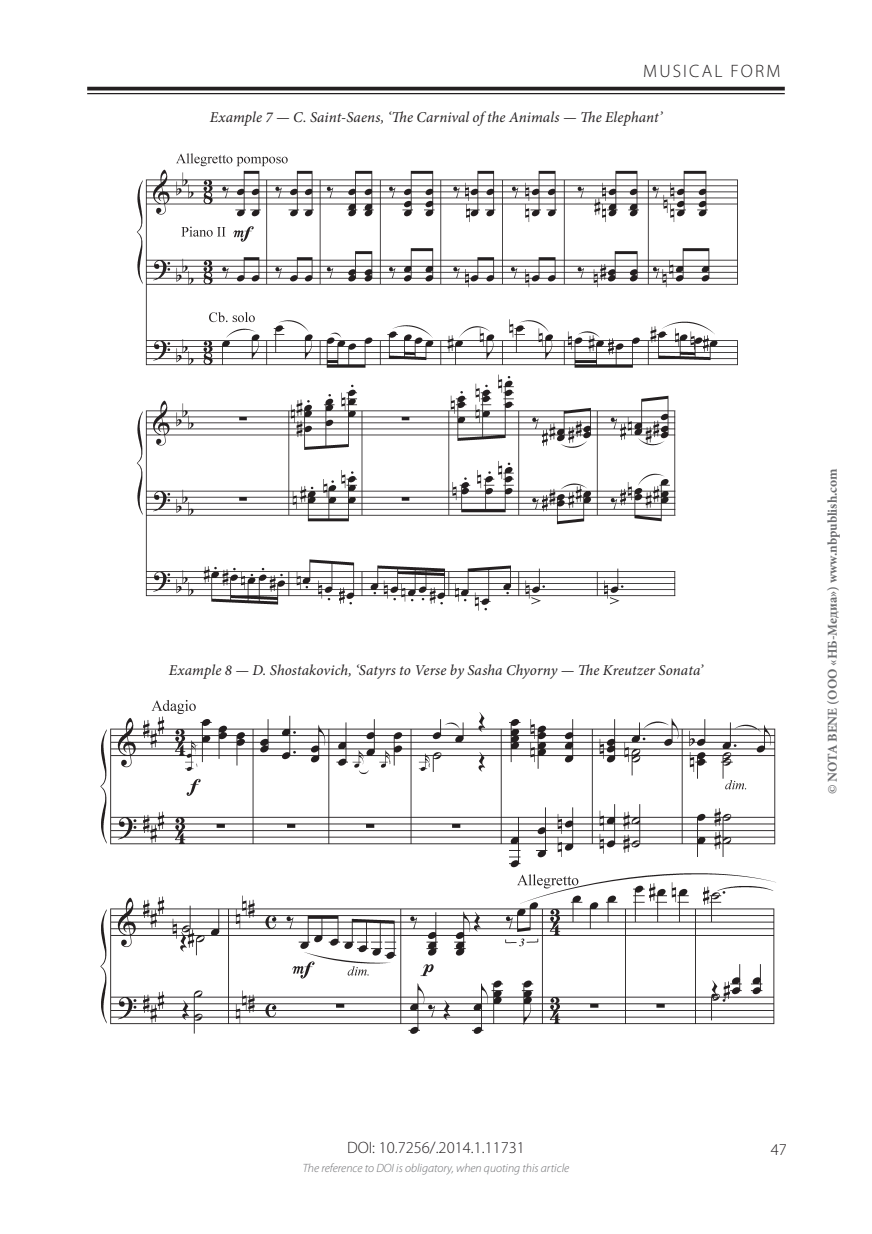
<style>
.page{position:relative;width:872px;height:1234px;background:#fff}
.page>*{position:absolute;margin:0;border:0;box-sizing:border-box;transform-origin:0 0}
.t1{font:300 18px "Myriad Pro";letter-spacing:.12em;color:#231f20}
.t2{font:300 16.5px "Myriad Pro";color:#231f20}
.t3{font:italic 15px "Minion Pro";letter-spacing:.005em;color:#231f20}
.t4{font:700 13.5px "Minion Pro";letter-spacing:-.005em;color:#6c6d70}
.t5{font:italic 300 12px "Myriad Pro";color:#6c6d70}
</style>
<div class="page">
<hr style="left:87px;top:87px;width:697px;height:3px;background:#231f20">
<hr style="left:87px;top:93px;width:697px;height:1px;background:#231f20">
<img style="left:136px;top:153px;width:602px;height:458px">
<img style="left:100px;top:700px;width:676px;height:334px">
<p class="t1" style="left:643px;top:60px;width:136px">MUSICAL FORM</p>
<p class="t3" style="left:210px;top:106px;width:454px">Example 7 — C. Saint-Saens, ‘The Carnival of the Animals — The Elephant’</p>
<p class="t3" style="left:169px;top:659px;width:535px">Example 8 — D. Shostakovich, ‘Satyrs to Verse by Sasha Chyorny — The Kreutzer Sonata’</p>
<p class="t4" style="left:823px;top:794px;width:327px;rotate:-90deg">© NOTA BENE (ООО «НБ-Медиа») www.nbpublish.com</p>
<p class="t2" style="left:347px;top:1136px;width:179px">DOI: 10.7256/.2014.1.11731</p>
<p class="t5" style="left:303px;top:1160px;width:268px">The reference to DOI is obligatory, when quoting this article</p>
<p class="t2" style="left:771px;top:1138px;width:18px">47</p>
</div>
